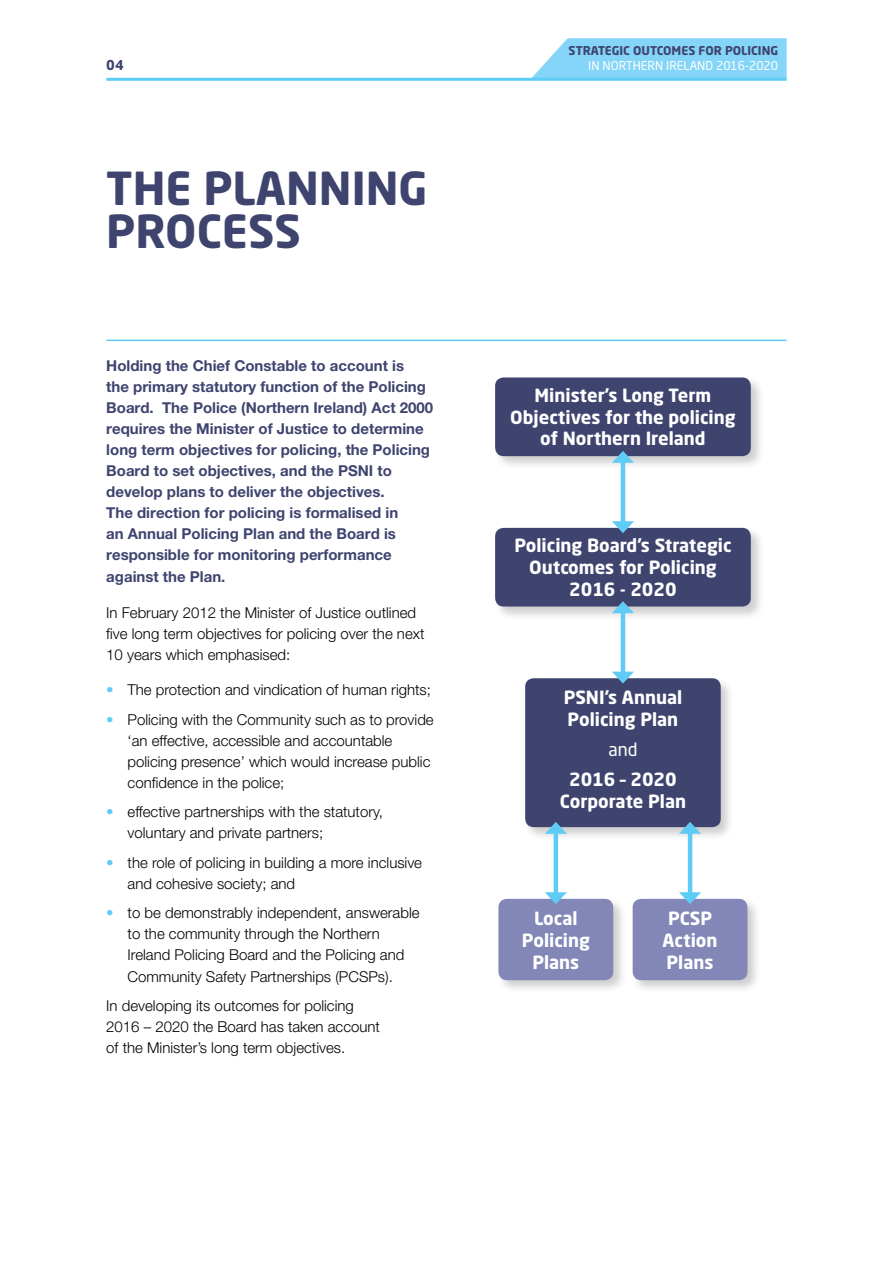
<style>
.page{position:relative;width:893px;height:1263px;background:#fff}
.page>*{position:absolute;margin:0;border:0;box-sizing:border-box;transform-origin:0 0}
.t1{font:700 45px/43.5px "Neo Sans Std";color:#3f446f}
.t2{font:700 18px/21.6px "Neo Sans Std";color:#fff;text-align:center}
.t3{font:18px "Neo Sans Std";color:#fff}
.t4{font:300 15px/21px "Helvetica Neue LT Pro";color:#000}
.t5{font:700 15px/21px "Helvetica Neue LT Pro";color:#3f446f}
.t6{font:700 13.5px "Neo Sans Std";color:#3f446f}
.t7{font:700 12px "Neo Sans Std";color:#3f446f}
.t8{font:12px "Neo Sans Std";color:#fff}
.s1{color:#5fccf6}
</style>
<div class="page">
<svg style="left:530px;top:38px;width:257px;height:40px;background:#8ed8f7"></svg>
<hr style="left:106px;top:78px;width:681px;height:3px;background:#5fccf6">
<div style="left:493px;top:375px;width:272px;height:95px;background:#000;opacity:.2"></div>
<div style="left:495px;top:377px;width:256px;height:79px;background:#3f446f;border-radius:9px"></div>
<div style="left:493px;top:526px;width:272px;height:95px;background:#000;opacity:.2"></div>
<div style="left:495px;top:528px;width:256px;height:78px;background:#3f446f;border-radius:9px"></div>
<div style="left:523px;top:676px;width:212px;height:165px;background:#000;opacity:.2"></div>
<div style="left:525px;top:678px;width:196px;height:149px;background:#3f446f;border-radius:9px"></div>
<hr style="left:621px;top:459px;width:4px;height:66px;background:#5fccf6">
<svg style="left:612px;top:451px;width:22px;height:12px"></svg>
<svg style="left:612px;top:521px;width:22px;height:12px"></svg>
<hr style="left:621px;top:609px;width:4px;height:67px;background:#5fccf6">
<svg style="left:612px;top:601px;width:22px;height:12px"></svg>
<svg style="left:612px;top:672px;width:22px;height:11px"></svg>
<div style="left:496px;top:896px;width:131px;height:99px;background:#000;opacity:.2"></div>
<div style="left:498px;top:899px;width:115px;height:81px;background:#8287b7;border-radius:9px"></div>
<hr style="left:554px;top:830px;width:4px;height:66px;background:#5fccf6">
<svg style="left:545px;top:822px;width:22px;height:12px"></svg>
<svg style="left:545px;top:892px;width:22px;height:12px"></svg>
<div style="left:630px;top:896px;width:131px;height:99px;background:#000;opacity:.2"></div>
<div style="left:633px;top:899px;width:114px;height:81px;background:#8287b7;border-radius:9px"></div>
<hr style="left:688px;top:830px;width:4px;height:66px;background:#5fccf6">
<svg style="left:679px;top:822px;width:22px;height:12px"></svg>
<svg style="left:679px;top:892px;width:22px;height:12px"></svg>
<hr style="left:106px;top:340px;width:681px;height:1px;background:#5fccf6">
<p class="t6" style="left:106px;top:56px;width:19px">04</p>
<h1 class="t1" style="left:106px;top:165px;width:323px">THE PLANNING<br>PROCESS</h1>
<p class="t5" style="left:106px;top:355px;width:328px">Holding the Chief Constable to account is<br>the primary statutory function of the Policing Board. The Police (Northern Ireland) Act 2000 requires the Minister of Justice to determine long term objectives for policing, the Policing Board to set objectives, and the PSNI to develop plans to deliver the objectives.<br>The direction for policing is formalised in<br>an Annual Policing Plan and the Board is responsible for monitoring performance against the Plan.</p>
<p class="t4" style="left:106px;top:601px;width:320px">In February 2012 the Minister of Justice outlined five long term objectives for policing over the next<br>10 years which emphasised:</p>
<p class="t4" style="left:106px;top:679px;width:326px"><span class="s1">•</span> The protection and vindication of human rights;</p>
<p class="t4" style="left:128px;top:709px;width:308px;text-indent:-21px"><span class="s1">•</span> Policing with the Community such as to provide ‘an effective, accessible and accountable policing presence’ which would increase public confidence in the police;</p>
<p class="t4" style="left:128px;top:801px;width:257px;text-indent:-21px"><span class="s1">•</span> effective partnerships with the statutory, voluntary and private partners;</p>
<p class="t4" style="left:128px;top:852px;width:296px;text-indent:-21px"><span class="s1">•</span> the role of policing in building a more inclusive and cohesive society; and</p>
<p class="t4" style="left:128px;top:902px;width:294px;text-indent:-21px"><span class="s1">•</span> to be demonstrably independent, answerable to the community through the Northern Ireland Policing Board and the Policing and Community Safety Partnerships (PCSPs).</p>
<p class="t4" style="left:106px;top:995px;width:275px">In developing its outcomes for policing<br>2016 – 2020 the Board has taken account of the Minister’s long term objectives.</p>
<p class="t7" style="left:569px;top:43px;width:211px">STRATEGIC OUTCOMES FOR POLICING</p>
<p class="t8" style="left:588px;top:58px;width:191px">IN NORTHERN IRELAND 2016-2020</p>
<p class="t2" style="left:510px;top:384px;width:227px">Minister’s Long Term<br>Objectives for the policing of Northern Ireland</p>
<p class="t2" style="left:514px;top:534px;width:219px">Policing Board’s Strategic<br>Outcomes for Policing<br>2016 - 2020</p>
<p class="t2" style="left:564px;top:686px;width:120px;text-align:left">PSNI’s Annual<br>Policing Plan</p>
<p class="t3" style="left:608px;top:738px;width:31px">and</p>
<p class="t2" style="left:560px;top:768px;width:128px">2016 – 2020<br>Corporate Plan</p>
<p class="t2" style="left:522px;top:907px;width:70px">Local<br>Policing<br>Plans</p>
<p class="t2" style="left:663px;top:907px;width:56px">PCSP<br>Action<br>Plans</p>
</div>
